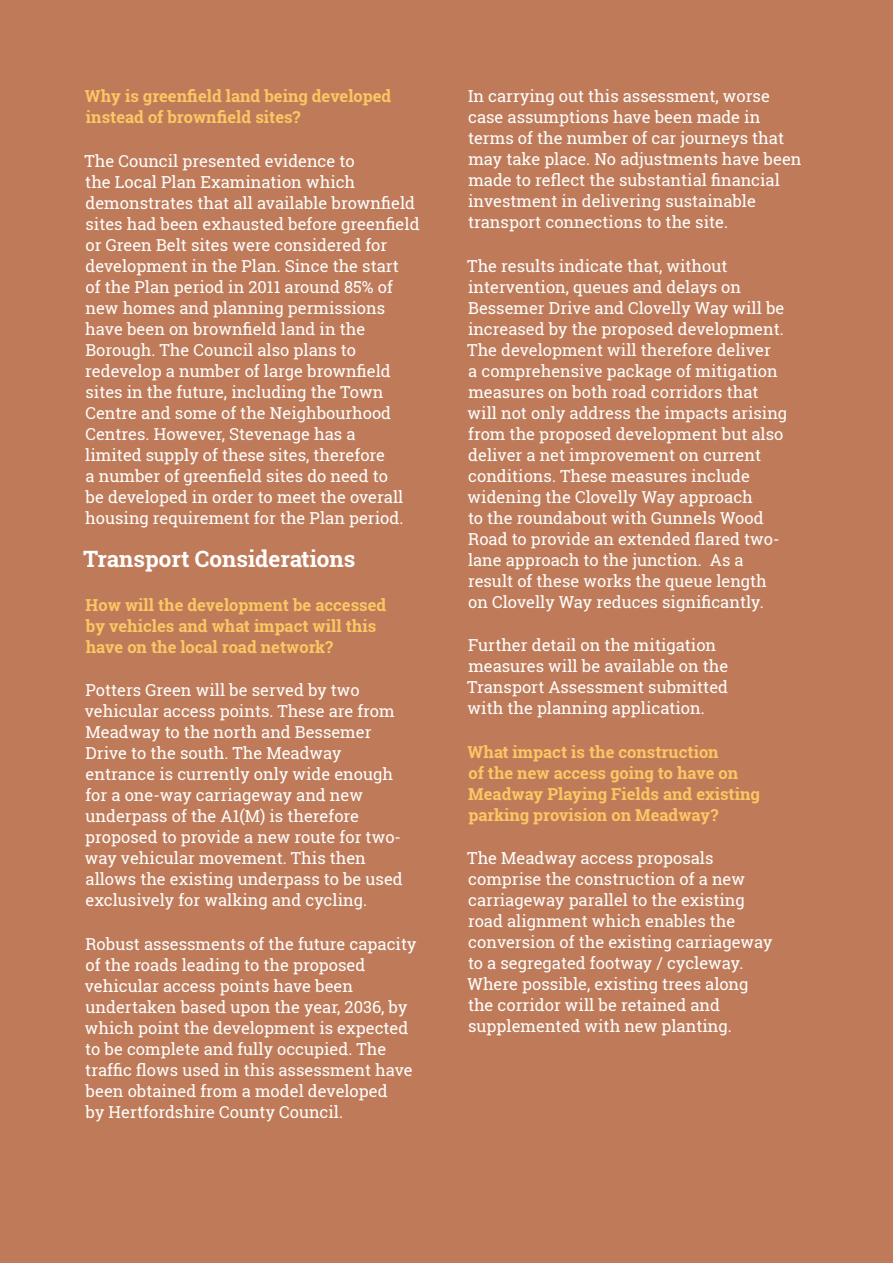
<style>
.page{position:relative;width:893px;height:1263px;background:#bf7b59}
.page>*{position:absolute;margin:0;border:0;box-sizing:border-box;transform-origin:0 0}
.para{font:700 22.5px "Roboto Slab";color:#fff}
.para-2{font:16.5px/21px "Roboto Slab";color:#fff}
.para-3{font:700 16.5px/21px "Roboto Slab";color:#fcc764}
</style>
<div class="page">
<p class="para-3" style="left:85px;top:86px;width:308px">Why is greenfield land being developed instead of brownfield sites?</p>
<p class="para-2" style="left:85px;top:150px;width:336px">The Council presented evidence to<br>the Local Plan Examination which demonstrates that all available brownfield sites had been exhausted before greenfield or Green Belt sites were considered for development in the Plan. Since the start<br>of the Plan period in 2011 around 85% of new homes and planning permissions have been on brownfield land in the Borough. The Council also plans to redevelop a number of large brownfield sites in the future, including the Town Centre and some of the Neighbourhood Centres. However, Stevenage has a<br>limited supply of these sites, therefore<br>a number of greenfield sites do need to<br>be developed in order to meet the overall housing requirement for the Plan period.</p>
<p class="para" style="left:83px;top:544px;width:274px">Transport Considerations</p>
<p class="para-3" style="left:86px;top:594px;width:302px">How will the development be accessed by vehicles and what impact will this have on the local road network?</p>
<p class="para-2" style="left:85px;top:680px;width:320px">Potters Green will be served by two vehicular access points. These are from Meadway to the north and Bessemer Drive to the south. The Meadway entrance is currently only wide enough for a one-way carriageway and new underpass of the A1(M) is therefore proposed to provide a new route for two&shy;way vehicular movement. This then allows the existing underpass to be used exclusively for walking and cycling.</p>
<p class="para-2" style="left:85px;top:933px;width:333px">Robust assessments of the future capacity of the roads leading to the proposed vehicular access points have been undertaken based upon the year, 2036, by which point the development is expected to be complete and fully occupied. The traffic flows used in this assessment have been obtained from a model developed<br>by Hertfordshire County Council.</p>
<p class="para-2" style="left:468px;top:86px;width:335px">In carrying out this assessment, worse case assumptions have been made in terms of the number of car journeys that may take place. No adjustments have been made to reflect the substantial financial investment in delivering sustainable transport connections to the site.</p>
<p class="para-2" style="left:467px;top:255px;width:321px">The results indicate that, without intervention, queues and delays on Bessemer Drive and Clovelly Way will be increased by the proposed development.<br>The development will therefore deliver<br>a comprehensive package of mitigation measures on both road corridors that will not only address the impacts arising from the proposed development but also deliver a net improvement on current conditions. These measures include widening the Clovelly Way approach<br>to the roundabout with Gunnels Wood Road to provide an extended flared two&shy;lane approach to the junction. As a result of these works the queue length on Clovelly Way reduces significantly.</p>
<p class="para-2" style="left:467px;top:635px;width:263px">Further detail on the mitigation measures will be available on the<br>Transport Assessment submitted with the planning application.</p>
<p class="para-3" style="left:468px;top:741px;width:294px">What impact is the construction<br>of the new access going to have on<br>Meadway Playing Fields and existing parking provision on Meadway?</p>
<p class="para-2" style="left:467px;top:848px;width:307px">The Meadway access proposals comprise the construction of a new carriageway parallel to the existing road alignment which enables the conversion of the existing carriageway to a segregated footway / cycleway.<br>Where possible, existing trees along the corridor will be retained and supplemented with new planting.</p>
</div>
